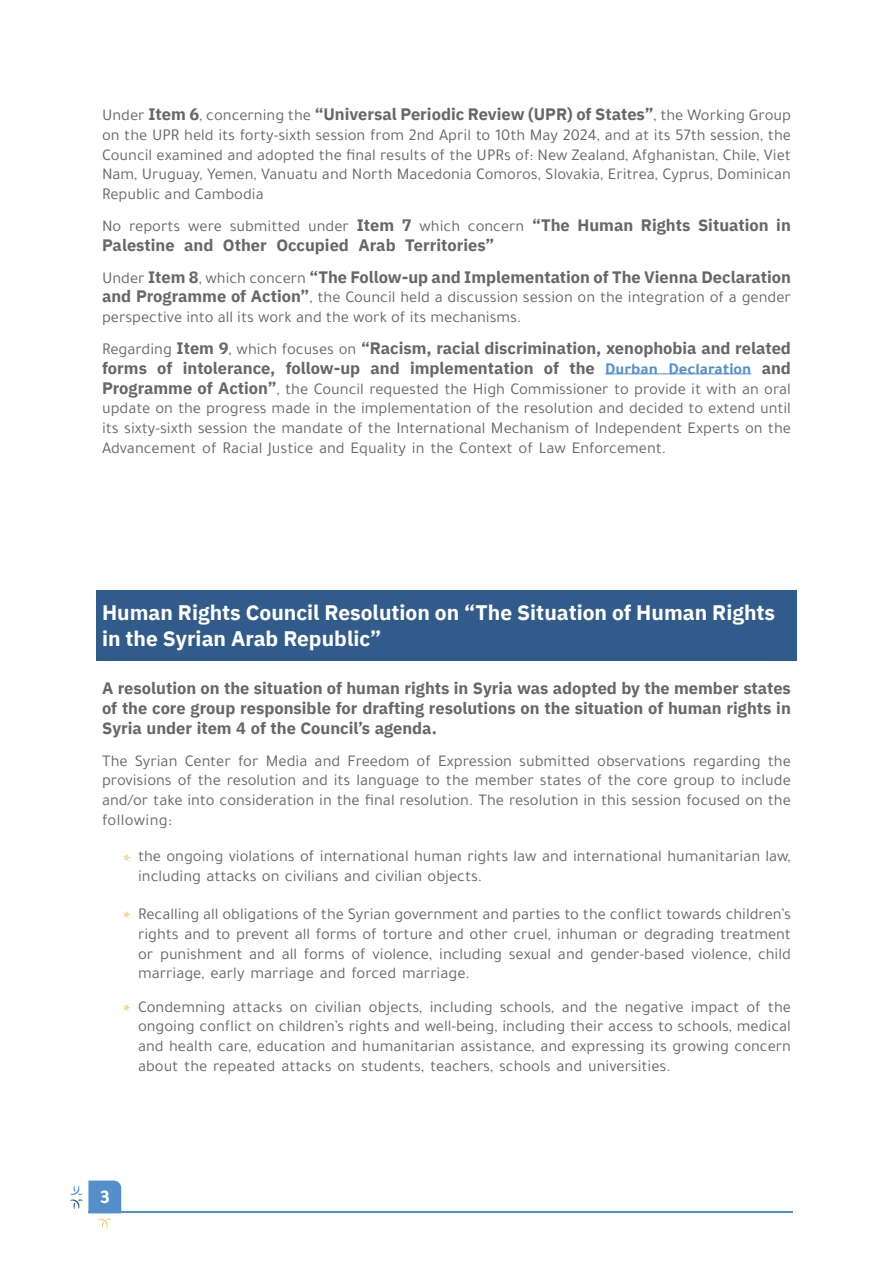
<style>
.page{position:relative;width:893px;height:1263px;background:#fff}
.page>*{position:absolute;margin:0;border:0;box-sizing:border-box;transform-origin:0 0}
.t1{font:22.5px "Tajawal";color:#fcca6c}
.t2{font:700 21px/25.5px "IBM Plex Sans Arabic";color:#fff}
.t3{font:700 19.5px "Tajawal";color:#fff}
.t4{font:16.5px/19.8px "Tajawal";color:#666767;text-align:justify}
.t5{font:700 16.5px/19.8px "IBM Plex Sans Arabic";color:#666767}
.t6{font:700 16.5px "Tajawal";color:#548fcc}
.s1{font-family:"Tajawal";font-weight:400}
.s2{font-family:"IBM Plex Sans Arabic";font-weight:700}
</style>
<div class="page">
<svg style="left:99px;top:1219px;width:12px;height:9px"></svg>
<svg style="left:70px;top:1180px;width:51px;height:31px"></svg>
<hr style="left:88px;top:1211px;width:705px;height:2px;background:#548fcc">
<hr style="left:605px;top:374px;width:146px;height:1px;background:#548fcc">
<div style="left:96px;top:590px;width:701px;height:71px;background:#315b8a"></div>
<p class="t5" style="left:102px;top:104px;width:690px"><span class="s1">Under</span> Item 6<span class="s1">, concerning the</span> “Universal Periodic Review (UPR) of States <span class="s1">,</span>” <span class="s1">the Working Group</span></p>
<p class="t4" style="left:102px;top:125px;width:690px">on the UPR held its forty-sixth session from 2nd April to 10th May 2024, and at its 57th session, the Council examined and adopted the final results of the UPRs of: New Zealand, Afghanistan, Chile, Viet Nam, Uruguay, Yemen, Vanuatu and North Macedonia Comoros, Slovakia, Eritrea, Cyprus, Dominican Republic and Cambodia</p>
<p class="t5" style="left:776px;top:215px;width:16px">in</p>
<p class="t5" style="left:641px;top:215px;width:51px">Rights</p>
<p class="t5" style="left:698px;top:215px;width:72px">Situation</p>
<p class="t5" style="left:532px;top:215px;width:39px">“The</p>
<p class="t5" style="left:357px;top:215px;width:39px">Item</p>
<p class="t5" style="left:402px;top:215px;width:11px">7</p>
<p class="t5" style="left:577px;top:215px;width:57px">Human</p>
<p class="t4" style="left:230px;top:216px;width:72px">submitted</p>
<p class="t4" style="left:420px;top:216px;width:42px">which</p>
<p class="t4" style="left:308px;top:216px;width:42px">under</p>
<p class="t4" style="left:102px;top:216px;width:21px">No</p>
<p class="t4" style="left:129px;top:216px;width:53px">reports</p>
<p class="t4" style="left:188px;top:216px;width:35px">were</p>
<p class="t4" style="left:468px;top:216px;width:58px">concern</p>
<p class="t5" style="left:405px;top:235px;width:91px">Territories“</p>
<p class="t5" style="left:102px;top:229px;width:690px;line-height:31.8px">Palestine<br><span class="s1">Under</span> Item 8<span class="s1">, which concern</span> “The Follow-up and Implementation of The Vienna Declaration</p>
<p class="t4" style="left:102px;top:287px;width:690px"><span class="s2">and Programme of Action</span> ,<span class="s2">”</span> the Council held a discussion session on the integration of a gender perspective into all its work and the work of its mechanisms.</p>
<p class="t5" style="left:102px;top:338px;width:690px;text-align:right"><span class="s1">Regarding</span> Item 9<span class="s1">, which focuses on</span> “Racism, racial discrimination, xenophobia and related and</p>
<p class="t5" style="left:276px;top:235px;width:74px">Occupied</p>
<p class="t5" style="left:184px;top:235px;width:31px">and</p>
<p class="t5" style="left:223px;top:235px;width:45px">Other</p>
<p class="t5" style="left:359px;top:235px;width:39px">Arab</p>
<p class="t5" style="left:183px;top:358px;width:94px">intolerance,</p>
<p class="t5" style="left:410px;top:358px;width:125px">implementation</p>
<p class="t5" style="left:102px;top:358px;width:46px">forms</p>
<p class="t4" style="left:102px;top:379px;width:690px"><span class="s2">Programme of Action</span> ,<span class="s2">”</span> the Council requested the High Commissioner to provide it with an oral update on the progress made in the implementation of the resolution and decided to extend until its sixty-sixth session the mandate of the International Mechanism of Independent Experts on the Advancement of Racial Justice and Equality in the Context of Law Enforcement.</p>
<p class="t5" style="left:157px;top:358px;width:17px">of</p>
<p class="t5" style="left:286px;top:358px;width:76px">follow-up</p>
<p class="t5" style="left:371px;top:358px;width:31px">and</p>
<p class="t5" style="left:544px;top:358px;width:17px">of</p>
<p class="t5" style="left:569px;top:358px;width:27px">the</p>
<p class="t6" style="left:668px;top:356px;width:84px">Declaration</p>
<p class="t6" style="left:605px;top:356px;width:54px">Durban</p>
<p class="t2" style="left:102px;top:600px;width:675px">Human Rights Council Resolution on “The Situation of Human Rights in the Syrian Arab Republic“</p>
<p class="t5" style="left:102px;top:679px;width:690px;text-align:justify">A resolution on the situation of human rights in Syria was adopted by the member states of the core group responsible for drafting resolutions on the situation of human rights in Syria under item 4 of the Council s’ agenda.</p>
<p class="t4" style="left:102px;top:751px;width:690px">The Syrian Center for Media and Freedom of Expression submitted observations regarding the provisions of the resolution and its language to the member states of the core group to include and/or take into consideration in the final resolution. The resolution in this session focused on the following:</p>
<p class="t4" style="left:138px;top:846px;width:654px">the ongoing violations of international human rights law and international humanitarian law,</p>
<h1 class="t1" style="left:123px;top:846px;width:9px">*</h1>
<h1 class="t1" style="left:123px;top:904px;width:9px">*</h1>
<h1 class="t1" style="left:123px;top:997px;width:9px">*</h1>
<p class="t4" style="left:138px;top:866px;width:346px">including attacks on civilians and civilian objects.</p>
<p class="t4" style="left:138px;top:904px;width:654px">Recalling all obligations of the Syrian government and parties to the conflict towards childrens’</p>
<p class="t4" style="left:138px;top:924px;width:654px">rights and to prevent all forms of torture and other cruel, inhuman or degrading treatment or punishment and all forms of violence, including sexual and gender-based violence, child marriage, early marriage and forced marriage.</p>
<p class="t4" style="left:138px;top:997px;width:654px">Condemning attacks on civilian objects, including schools, and the negative impact of the</p>
<p class="t4" style="left:138px;top:1016px;width:654px">ongoing conflict on childrens’ rights and well-being, including their access to schools, medical and health care, education and humanitarian assistance, and expressing its growing concern about the repeated attacks on students, teachers, schools and universities.</p>
<p class="t3" style="left:100px;top:1182px;width:11px">3</p>
</div>
